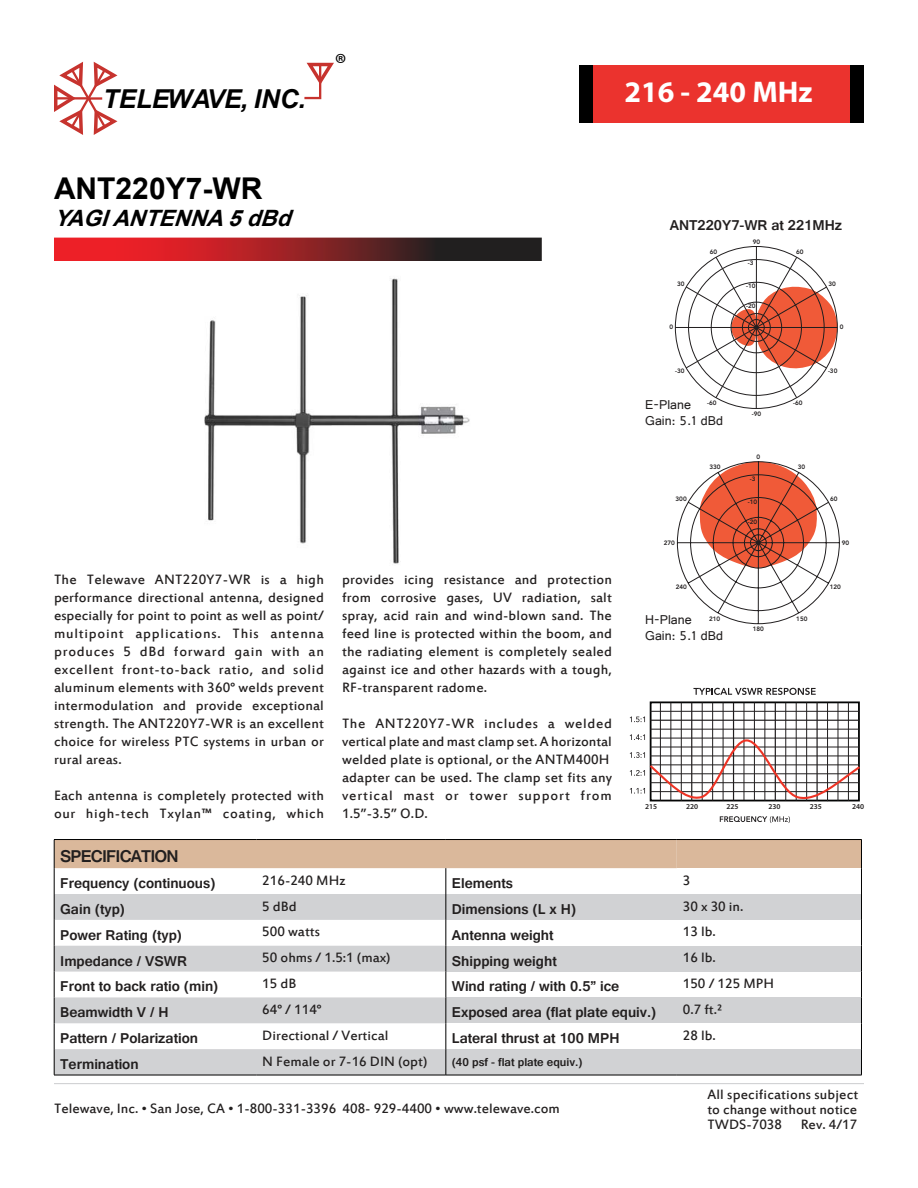
<style>
.page{position:relative;width:918px;height:1188px;background:#fff}
.page>*{position:absolute;margin:0;border:0;box-sizing:border-box;transform-origin:0 0}
.t1{font:700 30px "Arial";color:#000}
.t2{font:700 30px "Myriad Pro";color:#fff}
.t3{font:28.05px "Myriad Pro";color:#000}
.t4{font:italic 700 26.1px "Arial";color:#000}
.t5{font:italic 700 22.5px "Arial";color:#000}
.t6{font:700 18px "Gautami";letter-spacing:-.05em;color:#221f1f}
.t7{font:15px/18px "Estrangelo Edessa";letter-spacing:.01em;color:#221f1f;text-align:justify}
.t8{font:700 15px "Gautami";color:#221f1f}
.t9{font:13.5px/16.2px "Gautami";color:#221f1f}
.t10{font:700 12px "Gautami";color:#221f1f}
.t11{font:600 7.5px "Myriad Pro";color:#221f1f}
.t12{font:800 6.3px "Avenir LT Std";color:#211e1f}
</style>
<div class="page">
<svg style="left:304px;top:62px;width:30px;height:38px"></svg>
<svg style="left:54px;top:61px;width:64px;height:74px"></svg>
<div style="left:580px;top:66px;width:284px;height:57px;background:#eb332e"></div>
<div style="left:580px;top:66px;width:13px;height:57px;background:#000"></div>
<div style="left:850px;top:66px;width:14px;height:57px;background:#000"></div>
<img style="left:54px;top:238px;width:488px;height:23px">
<hr style="left:54px;top:1083px;width:810px;height:1px;background:#d1d2d4">
<div style="left:677px;top:840px;width:184px;height:28px;background:#dab89b"></div>
<div style="left:677px;top:894px;width:184px;height:26px;background:#d1d2d4"></div>
<div style="left:677px;top:946px;width:184px;height:26px;background:#d1d2d4"></div>
<div style="left:677px;top:997px;width:184px;height:26px;background:#d1d2d4"></div>
<div style="left:677px;top:1049px;width:184px;height:26px;background:#d1d2d4"></div>
<hr style="left:677px;top:839px;width:185px;height:1px;background:#000">
<svg style="left:861px;top:840px;width:1px;height:235px"></svg>
<hr style="left:54px;top:839px;width:202px;height:1px;background:#000">
<hr style="left:256px;top:839px;width:190px;height:1px;background:#000">
<hr style="left:446px;top:839px;width:231px;height:1px;background:#000">
<svg style="left:54px;top:840px;width:623px;height:235px"></svg>
<hr style="left:54px;top:1075px;width:202px;height:1px;background:#000">
<hr style="left:256px;top:1075px;width:190px;height:1px;background:#000">
<hr style="left:446px;top:1075px;width:231px;height:1px;background:#000">
<hr style="left:677px;top:1075px;width:185px;height:1px;background:#000">
<div style="left:650px;top:701px;width:210px;height:100px;border:2px solid #030404"></div>
<hr style="left:650px;top:729px;width:209px;height:1px;background:#211e1f">
<hr style="left:650px;top:720px;width:209px;height:1px;background:#211e1f">
<hr style="left:650px;top:711px;width:209px;height:1px;background:#211e1f">
<hr style="left:660px;top:703px;width:1px;height:98px;background:#211e1f">
<hr style="left:671px;top:703px;width:1px;height:97px;background:#211e1f">
<hr style="left:681px;top:703px;width:1px;height:98px;background:#211e1f">
<hr style="left:691px;top:703px;width:1px;height:98px;background:#211e1f">
<hr style="left:702px;top:702px;width:1px;height:98px;background:#211e1f">
<hr style="left:712px;top:703px;width:1px;height:98px;background:#211e1f">
<hr style="left:723px;top:702px;width:1px;height:99px;background:#211e1f">
<hr style="left:733px;top:703px;width:1px;height:98px;background:#211e1f">
<hr style="left:744px;top:703px;width:1px;height:97px;background:#211e1f">
<hr style="left:754px;top:702px;width:1px;height:98px;background:#211e1f">
<hr style="left:765px;top:702px;width:1px;height:99px;background:#211e1f">
<hr style="left:775px;top:703px;width:1px;height:98px;background:#211e1f">
<hr style="left:796px;top:703px;width:1px;height:98px;background:#211e1f">
<hr style="left:785px;top:703px;width:1px;height:98px;background:#211e1f">
<hr style="left:806px;top:702px;width:1px;height:99px;background:#211e1f">
<hr style="left:816px;top:702px;width:2px;height:99px;background:#211e1f">
<hr style="left:827px;top:703px;width:1px;height:98px;background:#211e1f">
<hr style="left:838px;top:703px;width:1px;height:98px;background:#211e1f">
<hr style="left:848px;top:702px;width:1px;height:99px;background:#211e1f">
<svg style="left:720px;top:816px;width:70px;height:7px"></svg>
<svg style="left:693px;top:688px;width:123px;height:7px"></svg>
<svg style="left:630px;top:717px;width:15px;height:5px"></svg>
<svg style="left:630px;top:734px;width:230px;height:68px"></svg>
<svg style="left:677px;top:461px;width:163px;height:163px"></svg>
<svg style="left:675px;top:246px;width:163px;height:163px"></svg>
<img style="left:204px;top:278px;width:266px;height:286px">
<h3 class="t4" style="left:103px;top:89px;width:205px">TELEWAVE, INC.</h3>
<h2 class="t3" style="left:335px;top:47px;width:13px">®</h2>
<h1 class="t2" style="left:625px;top:74px;width:189px">216 - 240 MHz</h1>
<h1 class="t1" style="left:54px;top:171px;width:210px">ANT220Y7-WR</h1>
<h3 class="t5" style="left:54px;top:205px;width:243px">YAGIANTENNA 5 dBd</h3>
<p class="t7" style="left:54px;top:571px;width:272px">The Telewave ANT220Y7-WR is a high performance directional antenna, designed especially for point to point as well as point/ multipoint applications. This antenna produces 5 dBd forward gain with an excellent front-to-back ratio, and solid aluminum elements with 360° welds prevent intermodulation and provide exceptional strength. The ANT220Y7-WR is an excellent choice for wireless PTC systems in urban or rural areas.</p>
<p class="t7" style="left:54px;top:787px;width:271px">Each antenna is completely protected with our high-tech Txylan™ coating, which</p>
<p class="t7" style="left:342px;top:571px;width:272px">provides icing resistance and protection from corrosive gases, UV radiation, salt spray, acid rain and wind-blown sand. The feed line is protected within the boom, and the radiating element is completely sealed against ice and other hazards with a tough, RF-transparent radome.</p>
<p class="t7" style="left:342px;top:715px;width:272px;text-align:left">The ANT220Y7-WR includes a welded vertical plate and mast clamp set. A horizontal welded plate is optional, or the ANTM400H adapter can be used. The clamp set fits any vertical mast or tower support from 1.5”-3.5” O.D.</p>
<p class="t8" style="left:670px;top:219px;width:174px">ANT220Y7-WR at 221MHz</p>
<p class="t12" style="left:753px;top:238px;width:9px">90</p>
<p class="t12" style="left:710px;top:249px;width:9px">60</p>
<p class="t12" style="left:796px;top:249px;width:9px">60</p>
<p class="t12" style="left:677px;top:280px;width:9px">30</p>
<p class="t12" style="left:748px;top:259px;width:7px">-3</p>
<p class="t12" style="left:746px;top:282px;width:11px">-10</p>
<p class="t12" style="left:746px;top:303px;width:11px">-20</p>
<p class="t12" style="left:828px;top:280px;width:9px">30</p>
<p class="t12" style="left:669px;top:323px;width:5px">0</p>
<p class="t12" style="left:840px;top:323px;width:5px">0</p>
<p class="t12" style="left:675px;top:367px;width:11px">-30</p>
<p class="t12" style="left:828px;top:367px;width:11px">-30</p>
<p class="t9" style="left:645px;top:396px;width:79px">E-Plane<br>Gain: 5.1 dBd</p>
<p class="t12" style="left:707px;top:399px;width:11px">-60</p>
<p class="t12" style="left:752px;top:410px;width:11px">-90</p>
<p class="t12" style="left:793px;top:399px;width:11px">-60</p>
<p class="t12" style="left:757px;top:453px;width:5px">0</p>
<p class="t12" style="left:709px;top:463px;width:13px">330</p>
<p class="t12" style="left:798px;top:463px;width:9px">30</p>
<p class="t12" style="left:676px;top:496px;width:13px">300</p>
<p class="t12" style="left:750px;top:475px;width:7px">-3</p>
<p class="t12" style="left:748px;top:498px;width:11px">-10</p>
<p class="t12" style="left:748px;top:518px;width:11px">-20</p>
<p class="t12" style="left:830px;top:496px;width:9px">60</p>
<p class="t12" style="left:664px;top:539px;width:13px">270</p>
<p class="t12" style="left:842px;top:539px;width:9px">90</p>
<p class="t12" style="left:676px;top:583px;width:13px">240</p>
<p class="t12" style="left:830px;top:583px;width:13px">120</p>
<p class="t9" style="left:645px;top:612px;width:79px">H-Plane<br>Gain: 5.1 dBd</p>
<p class="t12" style="left:709px;top:615px;width:13px">210</p>
<p class="t12" style="left:753px;top:625px;width:13px">180</p>
<p class="t12" style="left:796px;top:615px;width:13px">150</p>
<p class="t11" style="left:645px;top:802px;width:14px">215</p>
<p class="t11" style="left:686px;top:802px;width:14px">220</p>
<p class="t11" style="left:726px;top:802px;width:14px">225</p>
<p class="t11" style="left:768px;top:802px;width:14px">230</p>
<p class="t11" style="left:810px;top:802px;width:14px">235</p>
<p class="t11" style="left:852px;top:802px;width:14px">240</p>
<p class="t6" style="left:60px;top:850px;width:120px">SPECIFICATION</p>
<p class="t8" style="left:60px;top:878px;width:157px">Frequency (continuous)</p>
<p class="t7" style="left:262px;top:872px;width:85px">216-240 MHz</p>
<p class="t8" style="left:452px;top:878px;width:63px">Elements</p>
<p class="t7" style="left:683px;top:872px;width:9px">3</p>
<p class="t8" style="left:60px;top:904px;width:66px">Gain (typ)</p>
<p class="t7" style="left:262px;top:898px;width:36px">5 dBd</p>
<p class="t8" style="left:452px;top:904px;width:126px">Dimensions (L x H)</p>
<p class="t7" style="left:683px;top:898px;width:62px">30 x 30 in.</p>
<p class="t8" style="left:60px;top:929px;width:123px">Power Rating (typ)</p>
<p class="t7" style="left:262px;top:924px;width:59px">500 watts</p>
<p class="t8" style="left:452px;top:929px;width:103px">Antenna weight</p>
<p class="t7" style="left:683px;top:924px;width:35px">13 lb.</p>
<p class="t8" style="left:60px;top:955px;width:128px">Impedance / VSWR</p>
<p class="t7" style="left:262px;top:950px;width:130px">50 ohms / 1.5:1 (max)</p>
<p class="t8" style="left:452px;top:955px;width:106px">Shipping weight</p>
<p class="t7" style="left:683px;top:950px;width:35px">16 lb.</p>
<p class="t8" style="left:60px;top:981px;width:160px">Front to back ratio (min)</p>
<p class="t7" style="left:262px;top:976px;width:36px">15 dB</p>
<p class="t8" style="left:452px;top:981px;width:169px">Wind rating / with 0.5” ice</p>
<p class="t7" style="left:683px;top:976px;width:93px">150 / 125 MPH</p>
<p class="t8" style="left:60px;top:1007px;width:110px">Beamwidth V / H</p>
<p class="t7" style="left:262px;top:1002px;width:61px">64° / 114°</p>
<p class="t8" style="left:452px;top:1007px;width:206px">Exposed area (flat plate equiv.)</p>
<p class="t7" style="left:683px;top:1002px;width:41px">0.7 ft.²</p>
<p class="t8" style="left:60px;top:1033px;width:139px">Pattern / Polarization</p>
<p class="t7" style="left:262px;top:1027px;width:128px">Directional / Vertical</p>
<p class="t8" style="left:452px;top:1033px;width:169px">Lateral thrust at 100 MPH</p>
<p class="t7" style="left:683px;top:1027px;width:35px">28 lb.</p>
<p class="t8" style="left:60px;top:1059px;width:80px">Termination</p>
<p class="t7" style="left:262px;top:1053px;width:167px">N Female or 7-16 DIN (opt)</p>
<p class="t10" style="left:452px;top:1058px;width:132px">(40 psf - flat plate equiv.)</p>
<p class="t7" style="left:707px;top:1088px;width:152px;line-height:15px">All specifications subject to change without notice TWDS-7038 Rev. 4/17</p>
<p class="t7" style="left:54px;top:1100px;width:507px">Telewave, Inc. • San Jose, CA • 1-800-331-3396 408- 929-4400 • www.telewave.com</p>
</div>
